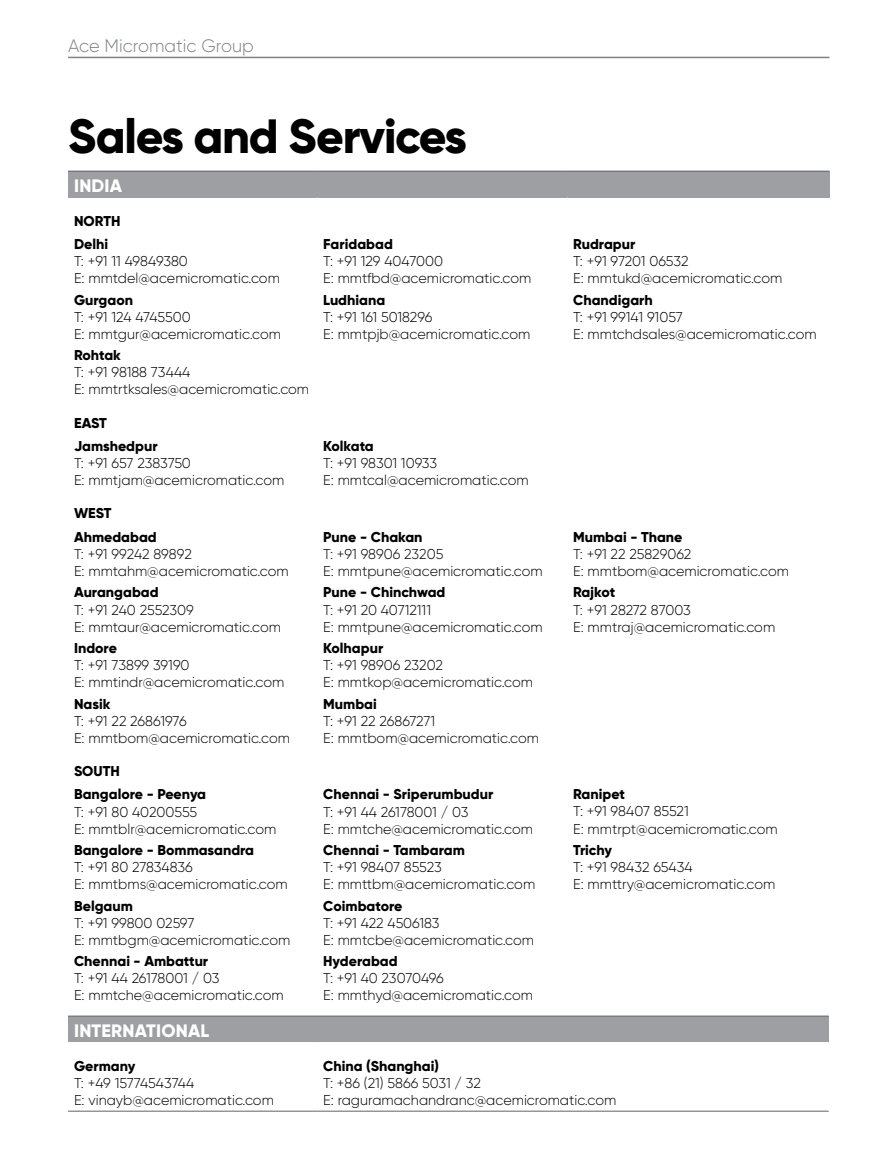
<style>
.page{position:relative;width:872px;height:1149px;background:#fff}
.page>*{position:absolute;margin:0;border:0;box-sizing:border-box;transform-origin:0 0}
.t1{font:800 48px "Gilroy";letter-spacing:-.025em;color:#000}
.t2{font:300 18px "Gilroy";color:#808285}
.t3{font:800 18px "Gilroy";letter-spacing:.01em;color:#fff}
.t4{font:300 14.25px/17.1px "Gilroy";color:#000}
.t5{font:800 14.25px/23.4px "Gilroy";color:#000}
</style>
<div class="page">
<div style="left:68px;top:171px;width:761px;height:26px;background:#9d9fa2"></div>
<hr style="left:68px;top:171px;width:249px;height:1px;background:#636466">
<hr style="left:317px;top:171px;width:250px;height:1px;background:#636466">
<hr style="left:567px;top:171px;width:262px;height:1px;background:#636466">
<div style="left:68px;top:1015px;width:760px;height:27px;background:#9d9fa2"></div>
<hr style="left:68px;top:1041px;width:249px;height:1px;background:#fff">
<hr style="left:317px;top:1041px;width:511px;height:1px;background:#fff">
<hr style="left:68px;top:1015px;width:249px;height:1px;background:#636466">
<hr style="left:317px;top:1015px;width:511px;height:1px;background:#636466">
<hr style="left:68px;top:1110px;width:249px;height:1px;background:#636466">
<hr style="left:317px;top:1110px;width:511px;height:1px;background:#636466">
<hr style="left:68px;top:57px;width:761px;height:1px;background:#808285">
<p class="t2" style="left:68px;top:34px;width:187px">Ace Micromatic Group</p>
<h1 class="t1" style="left:68px;top:105px;width:400px">Sales and Services</h1>
<p class="t3" style="left:74px;top:174px;width:49px">INDIA</p>
<p class="t5" style="left:74px;top:209px;width:48px">NORTH<br>Delhi</p>
<p class="t4" style="left:74px;top:252px;width:207px">T: +91 11 49849380<br>E: mmtdel@acemicromatic.com</p>
<p class="t5" style="left:74px;top:288px;width:61px">Gurgaon</p>
<p class="t4" style="left:74px;top:308px;width:208px">T: +91 124 4745500<br>E: mmtgur@acemicromatic.com</p>
<p class="t5" style="left:74px;top:343px;width:48px">Rohtak</p>
<p class="t4" style="left:74px;top:363px;width:237px">T: +91 98188 73444<br>E: mmtrtksales@acemicromatic.com</p>
<p class="t5" style="left:323px;top:232px;width:71px">Faridabad</p>
<p class="t4" style="left:323px;top:252px;width:210px">T: +91 129 4047000<br>E: mmtfbd@acemicromatic.com</p>
<p class="t5" style="left:323px;top:288px;width:64px">Ludhiana</p>
<p class="t4" style="left:323px;top:308px;width:209px">T: +91 161 5018296<br>E: mmtpjb@acemicromatic.com</p>
<p class="t5" style="left:74px;top:410px;width:85px">EAST<br>Jamshedpur</p>
<p class="t4" style="left:74px;top:454px;width:212px">T: +91 657 2383750<br>E: mmtjam@acemicromatic.com</p>
<p class="t5" style="left:74px;top:501px;width:84px">WEST<br>Ahmedabad</p>
<p class="t4" style="left:74px;top:545px;width:216px">T: +91 99242 89892<br>E: mmtahm@acemicromatic.com</p>
<p class="t5" style="left:74px;top:580px;width:86px">Aurangabad</p>
<p class="t4" style="left:74px;top:600px;width:208px">T: +91 240 2552309<br>E: mmtaur@acemicromatic.com</p>
<p class="t5" style="left:74px;top:636px;width:44px">Indore</p>
<p class="t4" style="left:74px;top:656px;width:212px">T: +91 73899 39190<br>E: mmtindr@acemicromatic.com</p>
<p class="t5" style="left:74px;top:691px;width:38px">Nasik</p>
<p class="t4" style="left:74px;top:711px;width:217px">T: +91 22 26861976<br>E: mmtbom@acemicromatic.com</p>
<p class="t5" style="left:74px;top:759px;width:134px">SOUTH<br>Bangalore - Peenya</p>
<p class="t4" style="left:74px;top:802px;width:204px">T: +91 80 40200555<br>E: mmtblr@acemicromatic.com</p>
<p class="t5" style="left:74px;top:838px;width:182px">Bangalore - Bommasandra</p>
<p class="t4" style="left:74px;top:858px;width:215px">T: +91 80 27834836<br>E: mmtbms@acemicromatic.com</p>
<p class="t5" style="left:74px;top:893px;width:60px">Belgaum</p>
<p class="t4" style="left:74px;top:913px;width:218px">T: +91 99800 02597<br>E: mmtbgm@acemicromatic.com</p>
<p class="t5" style="left:74px;top:949px;width:136px">Chennai - Ambattur</p>
<p class="t4" style="left:74px;top:969px;width:211px">T: +91 44 26178001 / 03<br>E: mmtche@acemicromatic.com</p>
<p class="t5" style="left:323px;top:434px;width:52px">Kolkata</p>
<p class="t4" style="left:323px;top:454px;width:207px">T: +91 98301 10933<br>E: mmtcal@acemicromatic.com</p>
<p class="t5" style="left:323px;top:525px;width:101px">Pune - Chakan</p>
<p class="t4" style="left:323px;top:545px;width:221px">T: +91 98906 23205<br>E: mmtpune@acemicromatic.com</p>
<p class="t5" style="left:323px;top:580px;width:124px">Pune - Chinchwad</p>
<p class="t4" style="left:323px;top:600px;width:221px">T: +91 20 40712111<br>E: mmtpune@acemicromatic.com</p>
<p class="t5" style="left:323px;top:636px;width:62px">Kolhapur</p>
<p class="t4" style="left:323px;top:656px;width:211px">T: +91 98906 23202<br>E: mmtkop@acemicromatic.com</p>
<p class="t5" style="left:323px;top:691px;width:55px">Mumbai</p>
<p class="t4" style="left:323px;top:711px;width:217px">T: +91 22 26867271<br>E: mmtbom@acemicromatic.com</p>
<p class="t5" style="left:323px;top:782px;width:172px">Chennai - Sriperumbudur</p>
<p class="t4" style="left:323px;top:802px;width:211px">T: +91 44 26178001 / 03<br>E: mmtche@acemicromatic.com</p>
<p class="t5" style="left:323px;top:838px;width:143px">Chennai - Tambaram</p>
<p class="t4" style="left:323px;top:858px;width:213px">T: +91 98407 85523<br>E: mmttbm@acemicromatic.com</p>
<p class="t5" style="left:323px;top:893px;width:81px">Coimbatore</p>
<p class="t4" style="left:323px;top:913px;width:212px">T: +91 422 4506183<br>E: mmtcbe@acemicromatic.com</p>
<p class="t5" style="left:323px;top:949px;width:76px">Hyderabad</p>
<p class="t4" style="left:323px;top:969px;width:211px">T: +91 40 23070496<br>E: mmthyd@acemicromatic.com</p>
<p class="t5" style="left:573px;top:232px;width:64px">Rudrapur</p>
<p class="t4" style="left:573px;top:252px;width:211px">T: +91 97201 06532<br>E: mmtukd@acemicromatic.com</p>
<p class="t5" style="left:573px;top:288px;width:81px">Chandigarh</p>
<p class="t4" style="left:573px;top:308px;width:245px">T: +91 99141 91057<br>E: mmtchdsales@acemicromatic.com</p>
<p class="t5" style="left:573px;top:525px;width:111px">Mumbai - Thane</p>
<p class="t4" style="left:573px;top:545px;width:217px">T: +91 22 25829062<br>E: mmtbom@acemicromatic.com</p>
<p class="t5" style="left:573px;top:580px;width:44px">Rajkot</p>
<p class="t4" style="left:573px;top:600px;width:204px">T: +91 28272 87003<br>E: mmtraj@acemicromatic.com</p>
<p class="t5" style="left:573px;top:782px;width:53px">Ranipet</p>
<p class="t4" style="left:573px;top:802px;width:206px">T: +91 98407 85521<br>E: mmtrpt@acemicromatic.com</p>
<p class="t5" style="left:573px;top:837px;width:41px">Trichy</p>
<p class="t4" style="left:573px;top:858px;width:204px">T: +91 98432 65434<br>E: mmttry@acemicromatic.com</p>
<p class="t3" style="left:74px;top:1018px;width:136px">INTERNATIONAL</p>
<p class="t5" style="left:74px;top:1053px;width:63px">Germany</p>
<p class="t4" style="left:74px;top:1073px;width:201px">T: +49 15774543744<br>E: vinayb@acemicromatic.com</p>
<p class="t5" style="left:323px;top:1053px;width:117px">China (Shanghai)</p>
<p class="t4" style="left:323px;top:1073px;width:294px">T: +86 (21) 5866 5031 / 32<br>E: raguramachandranc@acemicromatic.com</p>
</div>
